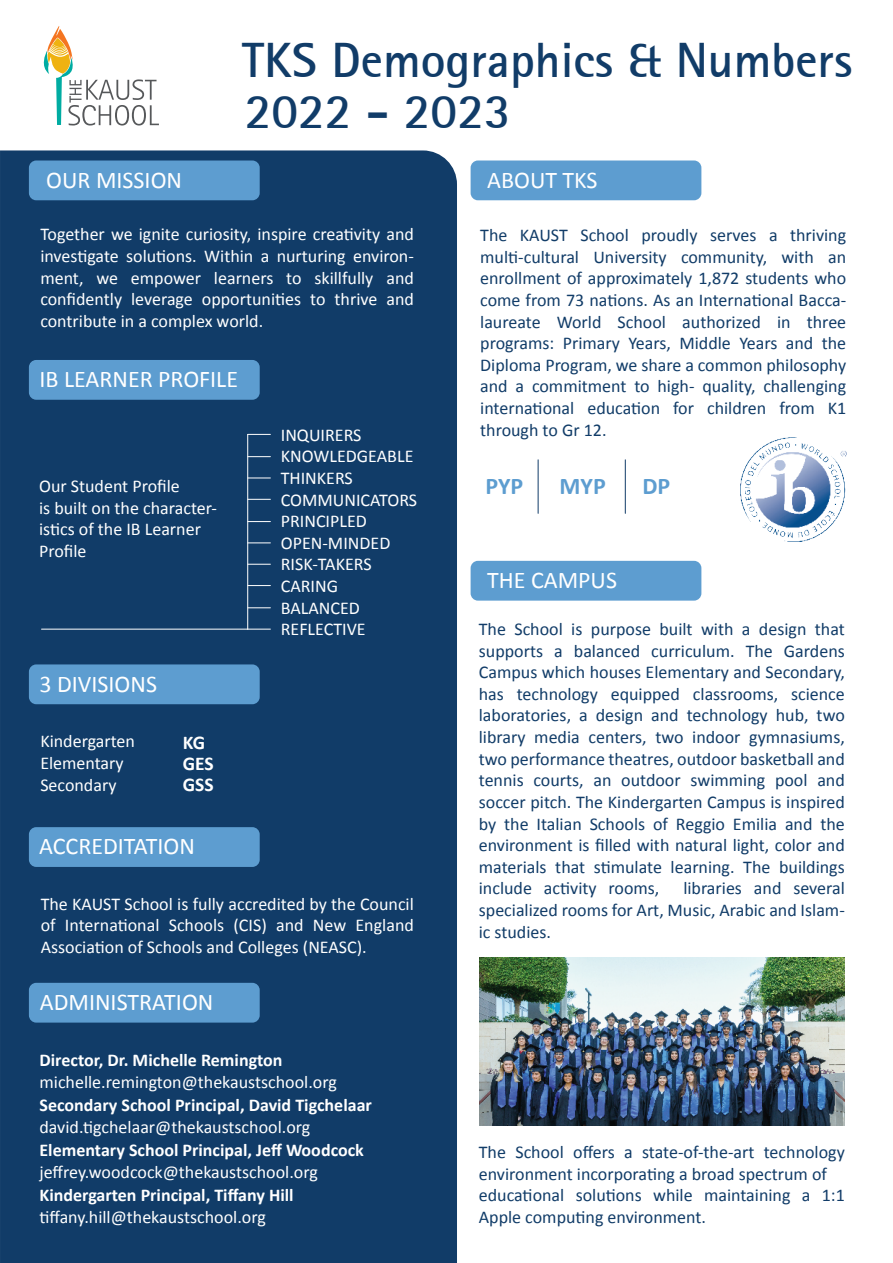
<style>
.page{position:relative;width:893px;height:1263px;background:#fff}
.page>*{position:absolute;margin:0;border:0;box-sizing:border-box;transform-origin:0 0}
.t1{font:700 49.65px/50.4px "Rotis Sans Serif";color:#113c68}
.t2{font:24px "Calibri";color:#fff}
.t3{font:700 24px "Calibri";color:#5d9dd0}
.t4{font:700 19.5px/21px "Calibri";color:#fff}
.t5{font:18px/21.6px "Calibri";color:#113c68;text-align:justify}
.t6{font:18px/21.6px "Calibri";color:#fff}
.t7{font:700 18px "Calibri";color:#fff}
</style>
<div class="page">
<img style="left:480px;top:958px;width:364px;height:167px">
<div style="left:0;top:150px;width:457px;height:1113px;background:#113c68"></div>
<div style="left:29px;top:160px;width:231px;height:40px;background:#5d9dd0;border-radius:7px"></div>
<div style="left:471px;top:160px;width:230px;height:40px;background:#5d9dd0;border-radius:7px"></div>
<div style="left:471px;top:561px;width:230px;height:40px;background:#5d9dd0;border-radius:7px"></div>
<div style="left:29px;top:360px;width:231px;height:40px;background:#5d9dd0;border-radius:7px"></div>
<div style="left:29px;top:664px;width:231px;height:40px;background:#5d9dd0;border-radius:7px"></div>
<div style="left:29px;top:827px;width:231px;height:40px;background:#5d9dd0;border-radius:7px"></div>
<div style="left:29px;top:983px;width:231px;height:39px;background:#5d9dd0;border-radius:7px"></div>
<img style="left:741px;top:437px;width:106px;height:104px">
<hr style="left:247px;top:434px;width:1px;height:195px;background:#fff">
<hr style="left:42px;top:629px;width:206px;height:1px;background:#fff">
<svg style="left:248px;top:434px;width:22px;height:1px"></svg>
<svg style="left:248px;top:456px;width:22px;height:1px"></svg>
<svg style="left:248px;top:477px;width:22px;height:1px"></svg>
<svg style="left:248px;top:499px;width:22px;height:1px"></svg>
<svg style="left:248px;top:521px;width:22px;height:1px"></svg>
<svg style="left:248px;top:542px;width:22px;height:1px"></svg>
<svg style="left:248px;top:564px;width:22px;height:1px"></svg>
<svg style="left:248px;top:585px;width:22px;height:1px"></svg>
<svg style="left:248px;top:607px;width:22px;height:1px"></svg>
<svg style="left:248px;top:629px;width:22px;height:1px"></svg>
<hr style="left:538px;top:460px;width:1px;height:53px;background:#113c68">
<hr style="left:625px;top:460px;width:1px;height:53px;background:#113c68">
<svg style="left:43px;top:26px;width:116px;height:100px"></svg>
<h1 class="t1" style="left:242px;top:34px;width:612px">TKS Demographics &amp; Numbers<br>2022 - 2023</h1>
<h2 class="t2" style="left:46px;top:165px;width:137px">OUR MISSION</h2>
<h2 class="t2" style="left:487px;top:165px;width:112px">ABOUT TKS</h2>
<p class="t6" style="left:40px;top:224px;width:375px;text-align:justify">Together we ignite curiosity, inspire creativity and investigate solutions. Within a nurturing environ&shy;ment, we empower learners to skillfully and confidently leverage opportunities to thrive and contribute in a complex world.</p>
<p class="t5" style="left:480px;top:224px;width:368px">The KAUST School proudly serves a thriving multi-cultural University community, with an enrollment of approximately 1,872 students who come from 73 nations. As an International Bacca&shy;laureate World School authorized in three programs: Primary Years, Middle Years and the Diploma Program, we share a common philosophy and a commitment to high- quality, challenging international education for children from K1 through to Gr 12.</p>
<h2 class="t2" style="left:40px;top:364px;width:200px">IB LEARNER PROFILE</h2>
<p class="t6" style="left:281px;top:424px;width:138px">INQUIRERS<br>KNOWLEDGEABLE<br>THINKERS<br>COMMUNICATORS<br>PRINCIPLED<br>OPEN-MINDED<br>RISK-TAKERS<br>CARING<br>BALANCED<br>REFLECTIVE</p>
<h2 class="t3" style="left:486px;top:471px;width:39px">PYP</h2>
<h2 class="t3" style="left:560px;top:471px;width:48px">MYP</h2>
<h2 class="t3" style="left:642px;top:471px;width:29px">DP</h2>
<p class="t6" style="left:39px;top:475px;width:179px">Our Student Profile<br>is built on the character&shy;istics of the IB Learner<br>Profile</p>
<h2 class="t2" style="left:487px;top:565px;width:131px">THE CAMPUS</h2>
<p class="t5" style="left:479px;top:618px;width:368px">The School is purpose built with a design that supports a balanced curriculum. The Gardens Campus which houses Elementary and Secondary, has technology equipped classrooms, science laboratories, a design and technology hub, two library media centers, two indoor gymnasiums, two performance theatres, outdoor basketball and tennis courts, an outdoor swimming pool and soccer pitch. The Kindergarten Campus is inspired by the Italian Schools of Reggio Emilia and the environment is filled with natural light, color and materials that stimulate learning. The buildings include activity rooms,</p>
<h2 class="t2" style="left:40px;top:669px;width:119px">3 DIVISIONS</h2>
<p class="t6" style="left:40px;top:730px;width:96px">Kindergarten<br>Elementary<br>Secondary</p>
<p class="t4" style="left:183px;top:732px;width:32px">KG<br>GES<br>GSS</p>
<h2 class="t2" style="left:39px;top:831px;width:157px">ACCREDITATION</h2>
<p class="t5" style="left:479px;top:877px;width:367px;text-indent:204px">libraries and several specialized rooms for Art, Music, Arabic and Islam&shy;ic studies.</p>
<p class="t6" style="left:41px;top:893px;width:375px;text-align:justify">The KAUST School is fully accredited by the Council of International Schools (CIS) and New England Association of Schools and Colleges (NEASC).</p>
<h2 class="t2" style="left:40px;top:987px;width:175px">ADMINISTRATION</h2>
<p class="t7" style="left:40px;top:1048px;width:244px">Director, Dr. Michelle Remington</p>
<p class="t6" style="left:40px;top:1071px;width:299px">michelle.remington@thekaustschool.org</p>
<p class="t7" style="left:40px;top:1093px;width:334px">Secondary School Principal, David Tigchelaar</p>
<p class="t6" style="left:40px;top:1116px;width:272px">david.tigchelaar@thekaustschool.org</p>
<p class="t7" style="left:40px;top:1138px;width:326px">Elementary School Principal, Jeff Woodcock</p>
<p class="t6" style="left:40px;top:1161px;width:280px">jeffrey.woodcock@thekaustschool.org</p>
<p class="t7" style="left:40px;top:1183px;width:256px">Kindergarten Principal, Tiffany Hill</p>
<p class="t6" style="left:40px;top:1206px;width:228px">tiffany.hill@thekaustschool.org</p>
<p class="t5" style="left:479px;top:1141px;width:368px;text-align:left">The School offers a state-of-the-art technology environment incorporating a broad spectrum of educational solutions while maintaining a 1:1<br>Apple computing environment.</p>
</div>
